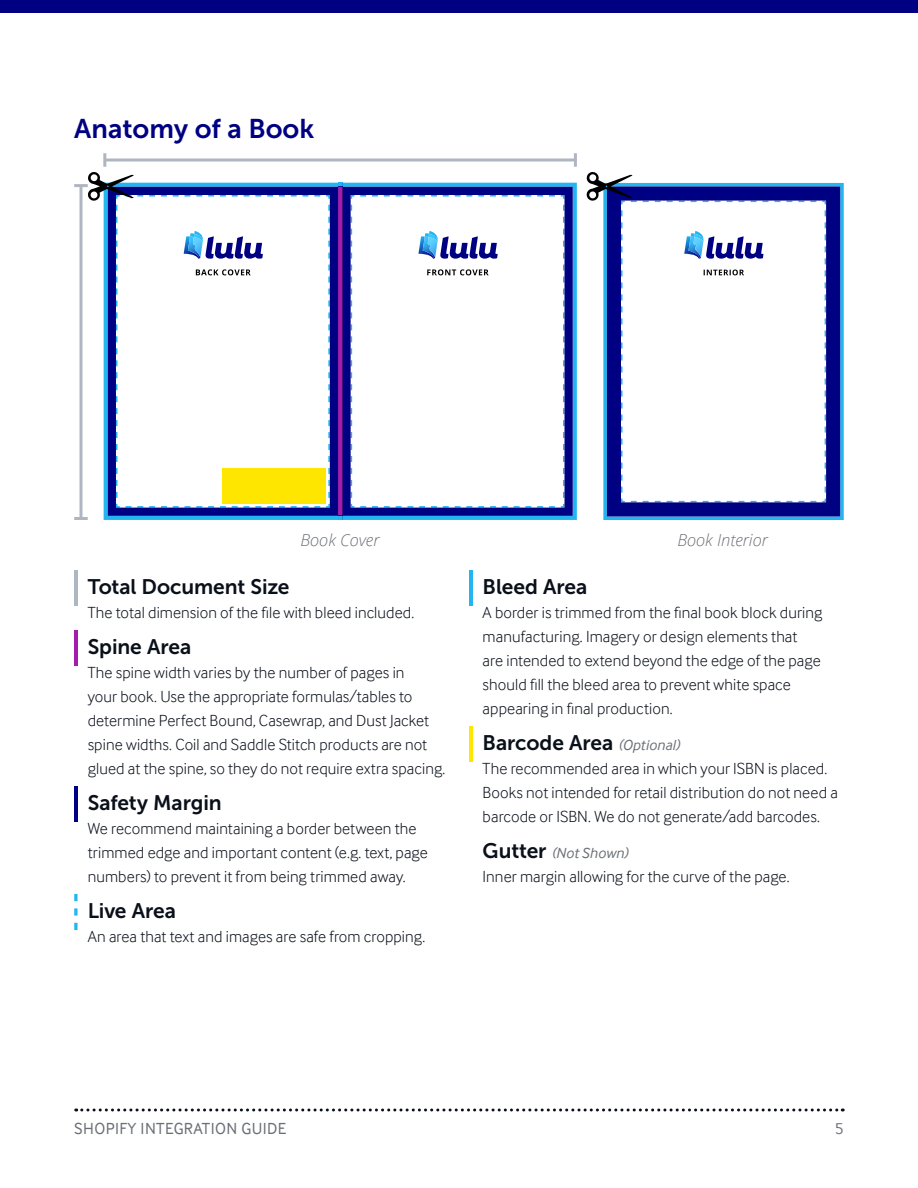
<style>
.page{position:relative;width:918px;height:1188px;background:#fff}
.page>*{position:absolute;margin:0;border:0;box-sizing:border-box;transform-origin:0 0}
.t1{font:27px "Museo Sans 700";color:#000083}
.H2_-_Indented{font:21px "Museo Sans 700";letter-spacing:-.005em;color:#0a101a}
.Body_-_Indent{font:300 16.5px/24px "Inter Face";letter-spacing:.005em;color:#0a101a}
.t2{font:16.5px "Inter Face";letter-spacing:.025em;color:#6c7076}
.Diagram_Callout_-_Ce{font:italic 300 16.5px "Open Sans";color:#6c7076}
.H2_-_Indented-2{font:italic 15px "Inter Face";letter-spacing:.005em;color:#6c7076}
.s1{font-family:"Inter Face";font-style:italic;font-size:15px;color:#6c7076}
.s2{font-family:"Museo Sans 700";font-style:normal;font-size:21px;color:#0a101a}
</style>
<div class="page">
<div style="left:0;top:0;width:918px;height:14px;background:#000083"></div>
<div style="left:108px;top:187px;width:230px;height:329px;background:#000083"></div>
<svg style="left:342px;top:183px;width:235px;height:337px;background:#28b4ee"></svg>
<svg style="left:342px;top:187px;width:231px;height:329px;background:#040585"></svg>
<svg style="left:350px;top:194px;width:215px;height:314px"></svg>
<svg style="left:427px;top:269px;width:62px;height:6px"></svg>
<hr style="left:338px;top:187px;width:4px;height:329px;background:#a41cad">
<svg style="left:338px;top:516px;width:4px;height:4px"></svg>
<svg style="left:338px;top:183px;width:4px;height:4px"></svg>
<svg style="left:603px;top:183px;width:241px;height:337px;background:#34b0ea"></svg>
<div style="left:607px;top:186px;width:233px;height:330px;background:#000083"></div>
<svg style="left:620px;top:200px;width:207px;height:303px"></svg>
<svg style="left:586px;top:172px;width:230px;height:30px"></svg>
<hr style="left:105px;top:158px;width:470px;height:3px;background:#aeb6c2">
<hr style="left:103px;top:153px;width:3px;height:14px;background:#aeb6c2">
<hr style="left:574px;top:153px;width:3px;height:14px;background:#aeb6c2">
<hr style="left:80px;top:186px;width:2px;height:333px;background:#aeb6c2">
<hr style="left:74px;top:184px;width:14px;height:3px;background:#aeb6c2">
<hr style="left:74px;top:517px;width:14px;height:3px;background:#aeb6c2">
<svg style="left:418px;top:231px;width:80px;height:28px"></svg>
<svg style="left:704px;top:270px;width:40px;height:5px"></svg>
<svg style="left:684px;top:231px;width:79px;height:28px"></svg>
<svg style="left:87px;top:172px;width:243px;height:336px"></svg>
<svg style="left:76px;top:1108px;width:767px;height:4px"></svg>
<svg style="left:74px;top:894px;width:4px;height:36px"></svg>
<hr style="left:74px;top:786px;width:3px;height:36px;background:#000083">
<hr style="left:74px;top:630px;width:3px;height:36px;background:#a41cad">
<hr style="left:74px;top:570px;width:3px;height:36px;background:#aeb6c2">
<hr style="left:469px;top:570px;width:3px;height:36px;background:#22b5f0">
<hr style="left:469px;top:726px;width:3px;height:36px;background:#ffe600">
<h1 class="t1" style="left:74px;top:114px;width:242px">Anatomy of a Book</h1>
<p class="Diagram_Callout_-_Ce" style="left:301px;top:529px;width:80px">Book Cover</p>
<p class="Diagram_Callout_-_Ce" style="left:677px;top:529px;width:92px">Book Interior</p>
<p class="H2_-_Indented" style="left:88px;top:575px;width:203px">Total Document Size</p>
<p class="Body_-_Indent" style="left:88px;top:602px;width:328px">The total dimension of the file with bleed included.</p>
<p class="H2_-_Indented" style="left:88px;top:635px;width:105px">Spine Area</p>
<p class="Body_-_Indent" style="left:88px;top:662px;width:359px">The spine width varies by the number of pages in<br>your book. Use the appropriate formulas/tables to determine Perfect Bound, Casewrap, and Dust Jacket spine widths. Coil and Saddle Stitch products are not glued at the spine, so they do not require extra spacing.</p>
<p class="H2_-_Indented" style="left:88px;top:791px;width:135px">Safety Margin</p>
<p class="Body_-_Indent" style="left:88px;top:818px;width:342px">We recommend maintaining a border between the trimmed edge and important content (e.g. text, page numbers) to prevent it from being trimmed away.</p>
<p class="H2_-_Indented" style="left:88px;top:899px;width:90px">Live Area</p>
<p class="Body_-_Indent" style="left:88px;top:926px;width:339px">An area that text and images are safe from cropping.</p>
<p class="H2_-_Indented" style="left:483px;top:575px;width:106px">Bleed Area</p>
<p class="Body_-_Indent" style="left:483px;top:602px;width:341px">A border is trimmed from the final book block during manufacturing. Imagery or design elements that<br>are intended to extend beyond the edge of the page should fill the bleed area to prevent white space appearing in final production.</p>
<p class="H2_-_Indented" style="left:483px;top:731px;width:199px">Barcode Area <span class="s1">(Optional)</span></p>
<p class="Body_-_Indent" style="left:483px;top:758px;width:357px">The recommended area in which your ISBN is placed.<br>Books not intended for retail distribution do not need a barcode or ISBN. We do not generate/add barcodes.</p>
<p class="H2_-_Indented-2" style="left:483px;top:845px;width:147px"><span class="s2">Gutter</span> (Not Shown)</p>
<p class="Body_-_Indent" style="left:483px;top:866px;width:308px">Inner margin allowing for the curve of the page.</p>
<p class="t2" style="left:74px;top:1119px;width:214px">SHOPIFY INTEGRATION GUIDE</p>
<p class="t2" style="left:835px;top:1119px;width:10px">5</p>
</div>
